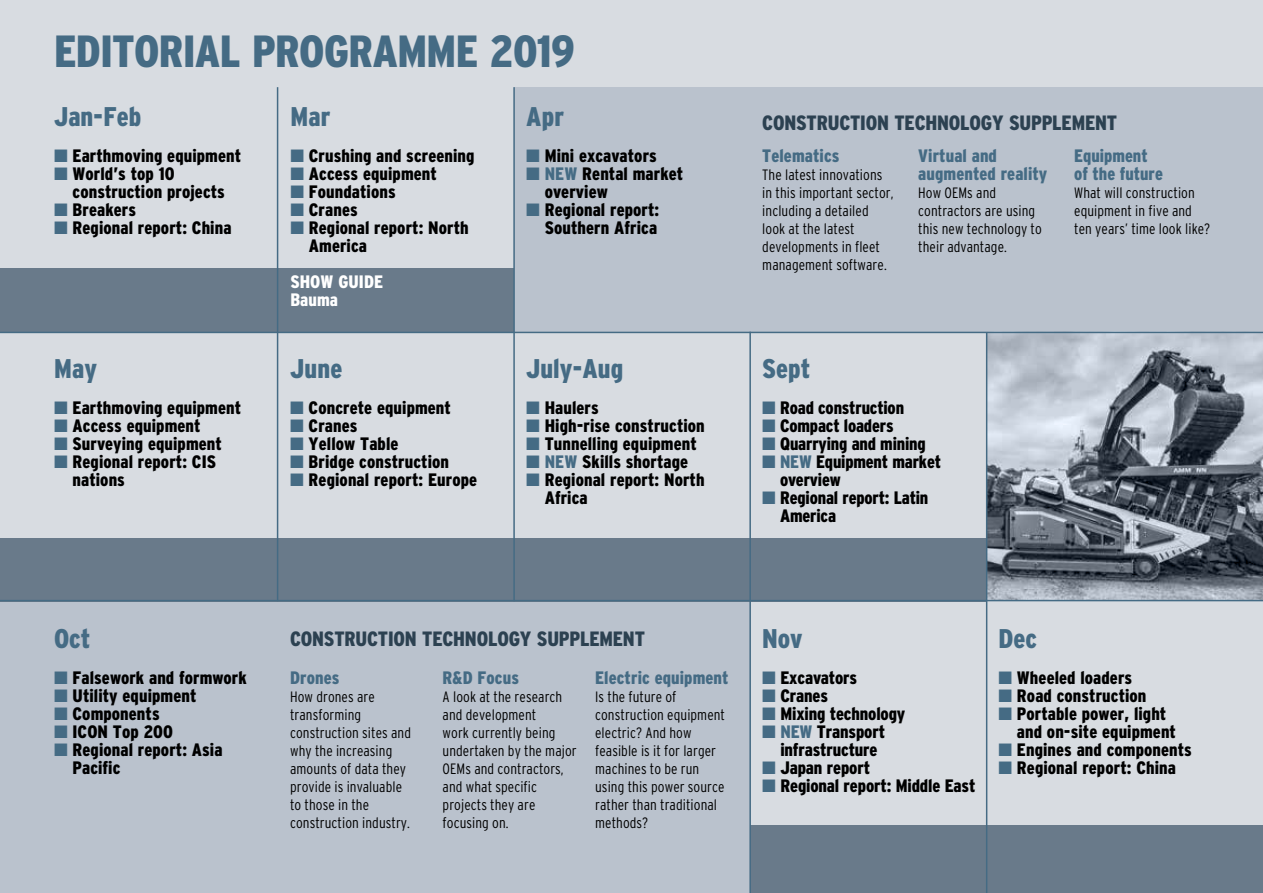
<style>
.page{position:relative;width:1263px;height:893px;background:#d8dce1}
.page>*{position:absolute;margin:0;border:0;box-sizing:border-box;transform-origin:0 0}
.t1{font:900 condensed 45px "Interstate";letter-spacing:-.015em;color:#456b84}
.t2{font:900 condensed 27px "Interstate";color:#456b84}
.t3{font:900 condensed 20.7px "Interstate";letter-spacing:-.01em;color:#2c4151}
.t4{font:900 condensed 18px/18px "Interstate";letter-spacing:.005em;color:#000}
.t5{font:900 condensed 18px/18px "Interstate";letter-spacing:.005em;color:#456b84}
.t6{font:900 condensed 18px/18px "Interstate";letter-spacing:.005em;color:#fff}
.t7{font:300 condensed 15px/18px "Interstate";letter-spacing:.005em;color:#000}
.s1{color:#456b84}
</style>
<div class="page">
<div style="left:514px;top:87px;width:749px;height:245px;background:#bac2cd"></div>
<div style="left:0;top:600px;width:750px;height:293px;background:#bac2cd"></div>
<div style="left:0;top:268px;width:514px;height:64px;background:#697a8a"></div>
<div style="left:0;top:538px;width:986px;height:63px;background:#697a8a"></div>
<div style="left:750px;top:825px;width:513px;height:68px;background:#697a8a"></div>
<hr style="left:0;top:0;width:1263px;height:1px;background:#456b84">
<img style="left:987px;top:333px;width:276px;height:267px">
<hr style="left:513px;top:87px;width:2px;height:514px;background:#456b84">
<hr style="left:277px;top:87px;width:1px;height:514px;background:#456b84">
<hr style="left:749px;top:332px;width:2px;height:561px;background:#456b84">
<hr style="left:986px;top:333px;width:1px;height:560px;background:#456b84">
<hr style="left:0;top:332px;width:1263px;height:1px;background:#456b84">
<hr style="left:0;top:600px;width:1263px;height:1px;background:#456b84">
<h1 class="t1" style="left:54px;top:26px;width:523px">EDITORIAL PROGRAMME 2019</h1>
<h2 class="t2" style="left:54px;top:102px;width:89px">Jan-Feb</h2>
<p class="t4" style="left:54px;top:147px;width:189px"><span class="s1">■</span> Earthmoving equipment</p>
<p class="t4" style="left:73px;top:165px;width:154px;text-indent:-19px"><span class="s1">■</span> World’s top 10 construction projects</p>
<p class="t4" style="left:54px;top:201px;width:83px"><span class="s1">■</span> Breakers</p>
<p class="t4" style="left:54px;top:219px;width:179px"><span class="s1">■</span> Regional report: China</p>
<h2 class="t2" style="left:290px;top:102px;width:42px">Mar</h2>
<p class="t4" style="left:290px;top:147px;width:186px"><span class="s1">■</span> Crushing and screening</p>
<p class="t4" style="left:290px;top:165px;width:148px"><span class="s1">■</span> Access equipment</p>
<p class="t4" style="left:290px;top:183px;width:107px"><span class="s1">■</span> Foundations</p>
<p class="t4" style="left:290px;top:201px;width:69px"><span class="s1">■</span> Cranes</p>
<p class="t4" style="left:309px;top:219px;width:161px;text-indent:-19px"><span class="s1">■</span> Regional report: North<br>America</p>
<p class="t6" style="left:290px;top:273px;width:94px">SHOW GUIDE<br>Bauma</p>
<h2 class="t2" style="left:526px;top:102px;width:39px">Apr</h2>
<p class="t4" style="left:526px;top:147px;width:132px"><span class="s1">■</span> Mini excavators</p>
<p class="t4" style="left:545px;top:165px;width:140px;text-indent:-19px"><span class="s1">■ NEW</span> Rental market overview</p>
<p class="t4" style="left:526px;top:201px;width:135px;text-align:right"><span class="s1">■</span> Regional report:<br>Southern Africa</p>
<h2 class="t2" style="left:54px;top:354px;width:45px">May</h2>
<p class="t4" style="left:54px;top:399px;width:189px"><span class="s1">■</span> Earthmoving equipment</p>
<p class="t4" style="left:54px;top:417px;width:148px"><span class="s1">■</span> Access equipment</p>
<p class="t4" style="left:54px;top:435px;width:169px"><span class="s1">■</span> Surveying equipment</p>
<p class="t4" style="left:73px;top:453px;width:145px;text-indent:-19px"><span class="s1">■</span> Regional report: CIS nations</p>
<h2 class="t2" style="left:290px;top:354px;width:54px">June</h2>
<p class="t4" style="left:290px;top:399px;width:162px"><span class="s1">■</span> Concrete equipment</p>
<p class="t4" style="left:290px;top:417px;width:69px"><span class="s1">■</span> Cranes</p>
<p class="t4" style="left:290px;top:435px;width:110px"><span class="s1">■</span> Yellow Table</p>
<p class="t4" style="left:290px;top:453px;width:160px"><span class="s1">■</span> Bridge construction</p>
<p class="t4" style="left:290px;top:471px;width:189px"><span class="s1">■</span> Regional report: Europe</p>
<h2 class="t2" style="left:526px;top:354px;width:98px">July-Aug</h2>
<p class="t4" style="left:526px;top:399px;width:74px"><span class="s1">■</span> Haulers</p>
<p class="t4" style="left:526px;top:417px;width:180px"><span class="s1">■</span> High-rise construction</p>
<p class="t4" style="left:526px;top:435px;width:172px"><span class="s1">■</span> Tunnelling equipment</p>
<p class="t4" style="left:526px;top:453px;width:163px"><span class="s1">■ NEW</span> Skills shortage</p>
<p class="t4" style="left:545px;top:471px;width:161px;text-indent:-19px"><span class="s1">■</span> Regional report: North<br>Africa</p>
<p class="t3" style="left:762px;top:112px;width:356px">CONSTRUCTION TECHNOLOGY SUPPLEMENT</p>
<p class="t5" style="left:762px;top:147px;width:79px">Telematics</p>
<p class="t7" style="left:762px;top:166px;width:133px">The latest innovations in this important sector, including a detailed look at the latest developments in fleet management software.</p>
<p class="t5" style="left:918px;top:147px;width:131px">Virtual and augmented reality</p>
<p class="t7" style="left:918px;top:184px;width:125px">How OEMs and contractors are using this new technology to their advantage.</p>
<p class="t5" style="left:1074px;top:147px;width:90px">Equipment of the future</p>
<p class="t7" style="left:1074px;top:184px;width:138px">What will construction equipment in five and ten years’ time look like?</p>
<h2 class="t2" style="left:762px;top:354px;width:50px">Sept</h2>
<p class="t4" style="left:762px;top:399px;width:143px"><span class="s1">■</span> Road construction</p>
<p class="t4" style="left:762px;top:417px;width:133px"><span class="s1">■</span> Compact loaders</p>
<p class="t4" style="left:762px;top:435px;width:165px"><span class="s1">■</span> Quarrying and mining</p>
<p class="t4" style="left:780px;top:453px;width:162px;text-indent:-18px"><span class="s1">■ NEW</span> Equipment market overview</p>
<p class="t4" style="left:780px;top:489px;width:150px;text-indent:-18px"><span class="s1">■</span> Regional report: Latin<br>America</p>
<h2 class="t2" style="left:54px;top:624px;width:38px">Oct</h2>
<p class="t4" style="left:54px;top:669px;width:194px"><span class="s1">■</span> Falsework and formwork</p>
<p class="t4" style="left:54px;top:687px;width:144px"><span class="s1">■</span> Utility equipment</p>
<p class="t4" style="left:54px;top:705px;width:107px"><span class="s1">■</span> Components</p>
<p class="t4" style="left:54px;top:723px;width:121px"><span class="s1">■</span> ICON Top 200</p>
<p class="t4" style="left:73px;top:741px;width:151px;text-indent:-19px"><span class="s1">■</span> Regional report: Asia<br>Pacific</p>
<p class="t3" style="left:290px;top:627px;width:356px">CONSTRUCTION TECHNOLOGY SUPPLEMENT</p>
<p class="t5" style="left:290px;top:669px;width:51px">Drones</p>
<p class="t7" style="left:290px;top:688px;width:122px">How drones are transforming construction sites and why the increasing amounts of data they provide is invaluable to those in the construction industry.</p>
<p class="t5" style="left:443px;top:669px;width:78px">R&amp;D Focus</p>
<p class="t7" style="left:443px;top:688px;width:136px">A look at the research and development<br>work currently being undertaken by the major<br>OEMs and contractors, and what specific projects they are focusing on.</p>
<p class="t5" style="left:595px;top:669px;width:135px">Electric equipment</p>
<p class="t7" style="left:595px;top:688px;width:131px">Is the future of construction equipment electric? And how feasible is it for larger machines to be run using this power source rather than traditional methods?</p>
<h2 class="t2" style="left:762px;top:624px;width:42px">Nov</h2>
<p class="t4" style="left:762px;top:669px;width:96px"><span class="s1">■</span> Excavators</p>
<p class="t4" style="left:762px;top:687px;width:67px"><span class="s1">■</span> Cranes</p>
<p class="t4" style="left:762px;top:705px;width:145px"><span class="s1">■</span> Mixing technology</p>
<p class="t4" style="left:762px;top:723px;width:124px;text-align:center"><span class="s1">■ NEW</span> Transport infrastructure</p>
<p class="t4" style="left:762px;top:759px;width:109px"><span class="s1">■</span> Japan report</p>
<p class="t4" style="left:762px;top:777px;width:215px"><span class="s1">■</span> Regional report: Middle East</p>
<h2 class="t2" style="left:998px;top:624px;width:40px">Dec</h2>
<p class="t4" style="left:998px;top:669px;width:135px"><span class="s1">■</span> Wheeled loaders</p>
<p class="t4" style="left:998px;top:687px;width:150px"><span class="s1">■</span> Road construction</p>
<p class="t4" style="left:1017px;top:705px;width:161px;text-indent:-19px"><span class="s1">■</span> Portable power, light and on-site equipment</p>
<p class="t4" style="left:998px;top:741px;width:195px"><span class="s1">■</span> Engines and components</p>
<p class="t4" style="left:998px;top:759px;width:179px"><span class="s1">■</span> Regional report: China</p>
</div>
